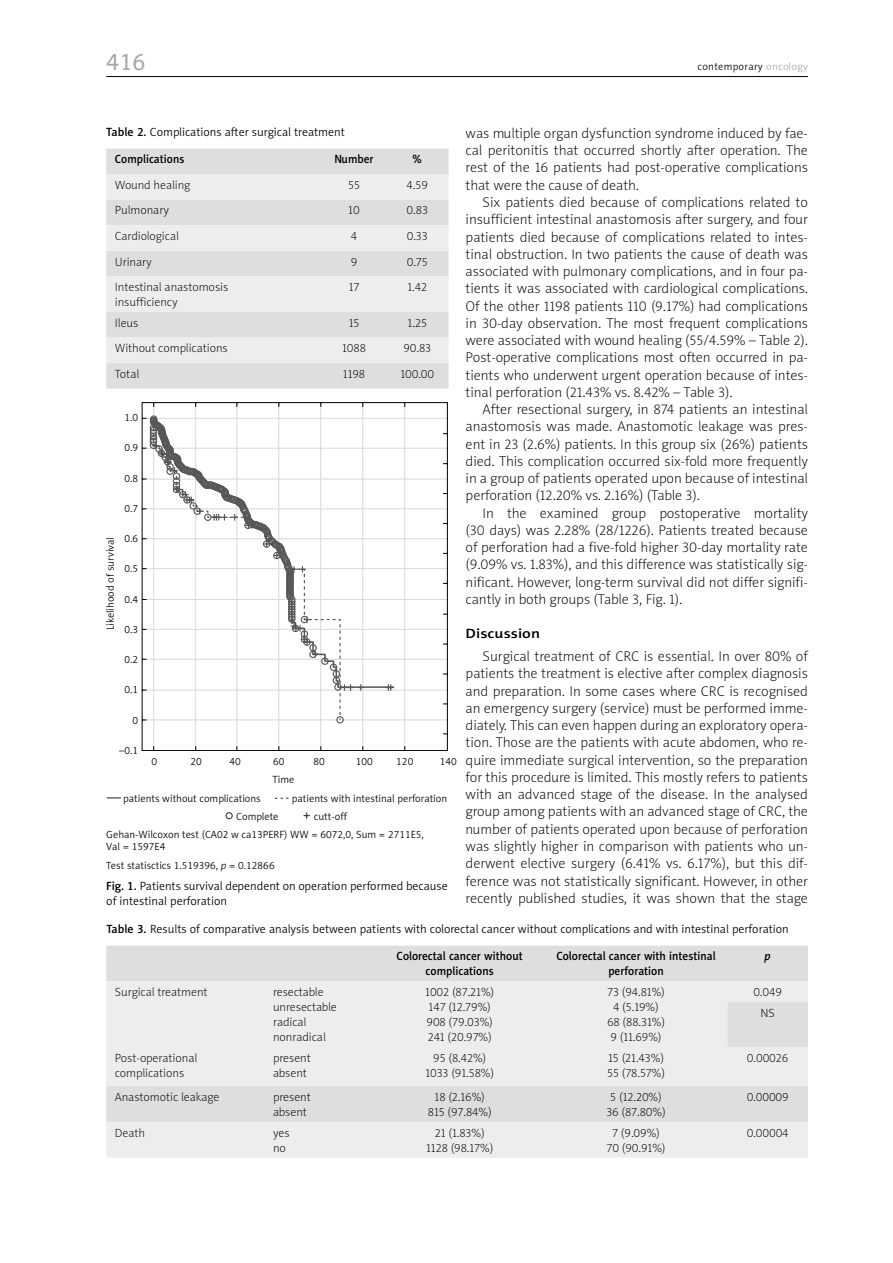
<style>
.page{position:relative;width:893px;height:1263px;background:#fff}
.page>*{position:absolute;margin:0;border:0;box-sizing:border-box;transform-origin:0 0}
.t1{font:24px "Naomi Sans EFN";color:#a8a8a7}
.t2{font:14.25px/17.2px "Naomi Sans EFN Thin";color:#000;text-align:justify}
.t3{font:13.5px "Naomi Sans EFN Medium";color:#000;scale:1.2 1}
.t4{font:12px/15px "Naomi Sans EFN Thin";color:#000}
.t5{font:12px/15px "Naomi Sans EFN Light";color:#000}
.t6{font:12px/15px "Naomi Sans EFN Medium";color:#000;text-align:center;scale:.95 1}
.t7{font:italic 12px "Naomi Sans EFN Medium";color:#000;scale:.95 1}
.t8{font:10.5px/18.3px "Naomi Sans EFN Light";color:#000}
.t9{font:10.5px "Naomi Sans EFN Light";letter-spacing:.03em;color:#000}
.s1{color:#a8a8a7}
.s2{font-family:"Naomi Sans EFN Medium"}
.s3{font-style:italic}
</style>
<div class="page">
<hr style="left:106px;top:76px;width:702px;height:1px;background:#000">
<div style="left:106px;top:149px;width:343px;height:240px;background:#dedede"></div>
<svg style="left:106px;top:174px;width:343px;height:189px;background:#e7e7e7"></svg>
<div style="left:106px;top:946px;width:702px;height:35px;background:#dedede"></div>
<svg style="left:106px;top:981px;width:702px;height:177px;background:#e9e9e9"></svg>
<svg style="left:142px;top:402px;width:306px;height:349px"></svg>
<svg style="left:107px;top:797px;width:14px;height:1px"></svg>
<svg style="left:226px;top:812px;width:7px;height:7px"></svg>
<svg style="left:303px;top:812px;width:7px;height:7px"></svg>
<h1 class="t1" style="left:106px;top:47px;width:41px">416</h1>
<p class="t9" style="left:697px;top:61px;width:112px">contemporary <span class="s1">oncology</span></p>
<p class="t5" style="left:106px;top:125px;width:240px"><span class="s2">Table 2.</span> Complications after surgical treatment</p>
<p class="t6" style="left:115px;top:152px;width:75px">Complications</p>
<p class="t6" style="left:334px;top:152px;width:43px">Number</p>
<p class="t6" style="left:413px;top:152px;width:11px">%</p>
<p class="t4" style="left:115px;top:177px;width:77px">Wound healing</p>
<p class="t4" style="left:348px;top:177px;width:13px">55</p>
<p class="t4" style="left:407px;top:177px;width:23px">4.59</p>
<p class="t4" style="left:115px;top:203px;width:56px">Pulmonary</p>
<p class="t4" style="left:348px;top:203px;width:13px">10</p>
<p class="t4" style="left:407px;top:203px;width:23px">0.83</p>
<p class="t4" style="left:115px;top:229px;width:66px">Cardiological</p>
<p class="t4" style="left:351px;top:229px;width:8px">4</p>
<p class="t4" style="left:407px;top:229px;width:22px">0.33</p>
<p class="t4" style="left:115px;top:254px;width:38px">Urinary</p>
<p class="t4" style="left:351px;top:254px;width:8px">9</p>
<p class="t4" style="left:407px;top:254px;width:23px">0.75</p>
<p class="t4" style="left:115px;top:280px;width:115px">Intestinal anastomosis insufficiency</p>
<p class="t4" style="left:349px;top:280px;width:12px">17</p>
<p class="t4" style="left:407px;top:280px;width:21px">1.42</p>
<p class="t4" style="left:115px;top:315px;width:25px">Ileus</p>
<p class="t4" style="left:349px;top:315px;width:12px">15</p>
<p class="t4" style="left:408px;top:315px;width:21px">1.25</p>
<p class="t4" style="left:115px;top:341px;width:114px">Without complications</p>
<p class="t4" style="left:342px;top:341px;width:25px">1088</p>
<p class="t4" style="left:403px;top:341px;width:29px">90.83</p>
<p class="t4" style="left:115px;top:366px;width:26px">Total</p>
<p class="t4" style="left:343px;top:366px;width:24px">1198</p>
<p class="t4" style="left:400px;top:366px;width:35px">100.00</p>
<p class="t8" style="left:124px;top:408px;width:15px">1.0</p>
<p class="t8" style="left:124px;top:439px;width:15px">0.9</p>
<p class="t8" style="left:124px;top:469px;width:15px">0.8</p>
<p class="t8" style="left:124px;top:499px;width:15px">0.7</p>
<p class="t8" style="left:124px;top:529px;width:15px">0.6</p>
<p class="t8" style="left:124px;top:560px;width:15px">0.5</p>
<p class="t8" style="left:124px;top:590px;width:15px">0.4</p>
<p class="t8" style="left:124px;top:620px;width:15px">0.3</p>
<p class="t8" style="left:124px;top:650px;width:15px">0.2</p>
<p class="t8" style="left:124px;top:681px;width:15px">0.1</p>
<p class="t8" style="left:133px;top:711px;width:7px">0</p>
<p class="t8" style="left:119px;top:741px;width:20px">–0.1</p>
<p class="t8" style="left:101px;top:630px;width:95px;rotate:-90deg">Likelihood of survival</p>
<p class="t8" style="left:151px;top:752px;width:7px">0</p>
<p class="t8" style="left:191px;top:752px;width:13px">20</p>
<p class="t8" style="left:230px;top:752px;width:13px">40</p>
<p class="t8" style="left:273px;top:752px;width:13px">60</p>
<p class="t8" style="left:314px;top:752px;width:13px">80</p>
<p class="t8" style="left:356px;top:752px;width:19px">100</p>
<p class="t8" style="left:396px;top:752px;width:19px">120</p>
<p class="t8" style="left:440px;top:752px;width:19px">140</p>
<p class="t8" style="left:272px;top:771px;width:23px">Time</p>
<p class="t8" style="left:123px;top:789px;width:139px">patients without complications</p>
<p class="t8" style="left:292px;top:789px;width:157px">patients with intestinal perforation</p>
<p class="t8" style="left:236px;top:807px;width:44px">Complete</p>
<p class="t8" style="left:106px;top:807px;width:319px;text-indent:208px">cutt-off<br>Gehan-Wilcoxon test (CA02 w ca13PERF) WW = 6072,0, Sum = 2711E5,</p>
<p class="t8" style="left:106px;top:838px;width:170px">Val = 1597E4<br>Test statisctics 1.519396, <span class="s3">p</span> = 0.12866</p>
<p class="t5" style="left:106px;top:879px;width:343px"><span class="s2">Fig. 1.</span> Patients survival dependent on operation performed because of intestinal perforation</p>
<p class="t2" style="left:466px;top:125px;width:344px">was multiple organ dysfunction syndrome induced by fae&shy;cal peritonitis that occurred shortly after operation. The rest of the 16 patients had post-operative complications that were the cause of death.</p>
<p class="t2" style="left:466px;top:194px;width:344px;text-indent:17px">Six patients died because of complications related to insufficient intestinal anastomosis after surgery, and four patients died because of complications related to intes&shy;tinal obstruction. In two patients the cause of death was associated with pulmonary complications, and in four pa&shy;tients it was associated with cardiological complications.<br>Of the other 1198 patients 110 (9.17%) had complications in 30-day observation. The most frequent complications were associated with wound healing (55/4.59% – Table 2).<br>Post-operative complications most often occurred in pa&shy;tients who underwent urgent operation because of intes&shy;tinal perforation (21.43% vs. 8.42% – Table 3).</p>
<p class="t2" style="left:466px;top:401px;width:344px;text-indent:17px">After resectional surgery, in 874 patients an intestinal anastomosis was made. Anastomotic leakage was pres&shy;ent in 23 (2.6%) patients. In this group six (26%) patients died. This complication occurred six-fold more frequently in a group of patients operated upon because of intestinal perforation (12.20% vs. 2.16%) (Table 3).</p>
<p class="t2" style="left:466px;top:504px;width:344px;text-indent:17px">In the examined group postoperative mortality (30 days) was 2.28% (28/1226). Patients treated because of perforation had a five-fold higher 30-day mortality rate (9.09% vs. 1.83%), and this difference was statistically sig&shy;nificant. However, long-term survival did not differ signifi&shy;cantly in both groups (Table 3, Fig. 1).</p>
<p class="t3" style="left:466px;top:625px;width:64px">Discussion</p>
<p class="t2" style="left:466px;top:648px;width:344px;text-indent:17px">Surgical treatment of CRC is essential. In over 80% of patients the treatment is elective after complex diagnosis and preparation. In some cases where CRC is recognised an emergency surgery (service) must be performed imme&shy;diately. This can even happen during an exploratory opera&shy;tion. Those are the patients with acute abdomen, who re&shy;quire immediate surgical intervention, so the preparation for this procedure is limited. This mostly refers to patients with an advanced stage of the disease. In the analysed group among patients with an advanced stage of CRC, the number of patients operated upon because of perforation was slightly higher in comparison with patients who un&shy;derwent elective surgery (6.41% vs. 6.17%), but this dif&shy;ference was not statistically significant. However, in other recently published studies, it was shown that the stage</p>
<p class="t5" style="left:106px;top:922px;width:684px"><span class="s2">Table 3.</span> Results of comparative analysis between patients with colorectal cancer without complications and with intestinal perforation</p>
<p class="t6" style="left:397px;top:949px;width:134px">Colorectal cancer without complications</p>
<p class="t6" style="left:556px;top:949px;width:169px">Colorectal cancer with intestinal perforation</p>
<p class="t7" style="left:764px;top:949px;width:8px">p</p>
<p class="t4" style="left:115px;top:985px;width:94px">Surgical treatment</p>
<p class="t4" style="left:273px;top:985px;width:65px">resectable unresectable radical nonradical</p>
<p class="t4" style="left:425px;top:985px;width:70px">1002 (87.21%)<br>147 (12.79%)<br>908 (79.03%)<br>241 (20.97%)</p>
<p class="t4" style="left:607px;top:985px;width:59px;text-align:center">73 (94.81%)<br>4 (5.19%)<br>68 (88.31%)<br>9 (11.69%)</p>
<p class="t4" style="left:753px;top:982px;width:30px;line-height:20.7px;text-align:center">0.049<br>NS</p>
<p class="t4" style="left:115px;top:1050px;width:84px">Post-operational complications</p>
<p class="t4" style="left:273px;top:1050px;width:39px">present absent</p>
<p class="t4" style="left:425px;top:1050px;width:70px;text-align:center">95 (8.42%)<br>1033 (91.58%)</p>
<p class="t4" style="left:607px;top:1050px;width:59px">15 (21.43%)<br>55 (78.57%)</p>
<p class="t4" style="left:747px;top:1050px;width:43px">0.00026</p>
<p class="t4" style="left:115px;top:1089px;width:106px">Anastomotic leakage</p>
<p class="t4" style="left:273px;top:1089px;width:39px">present absent</p>
<p class="t4" style="left:428px;top:1089px;width:65px;text-align:center">18 (2.16%)<br>815 (97.84%)</p>
<p class="t4" style="left:606px;top:1089px;width:61px;text-align:center">5 (12.20%)<br>36 (87.80%)</p>
<p class="t4" style="left:747px;top:1089px;width:43px">0.00009</p>
<p class="t4" style="left:115px;top:1125px;width:32px">Death</p>
<p class="t4" style="left:273px;top:1125px;width:18px">yes no</p>
<p class="t4" style="left:426px;top:1125px;width:69px;text-align:center">21 (1.83%)<br>1128 (98.17%)</p>
<p class="t4" style="left:607px;top:1125px;width:60px;text-align:center">7 (9.09%)<br>70 (90.91%)</p>
<p class="t4" style="left:747px;top:1125px;width:43px">0.00004</p>
</div>
